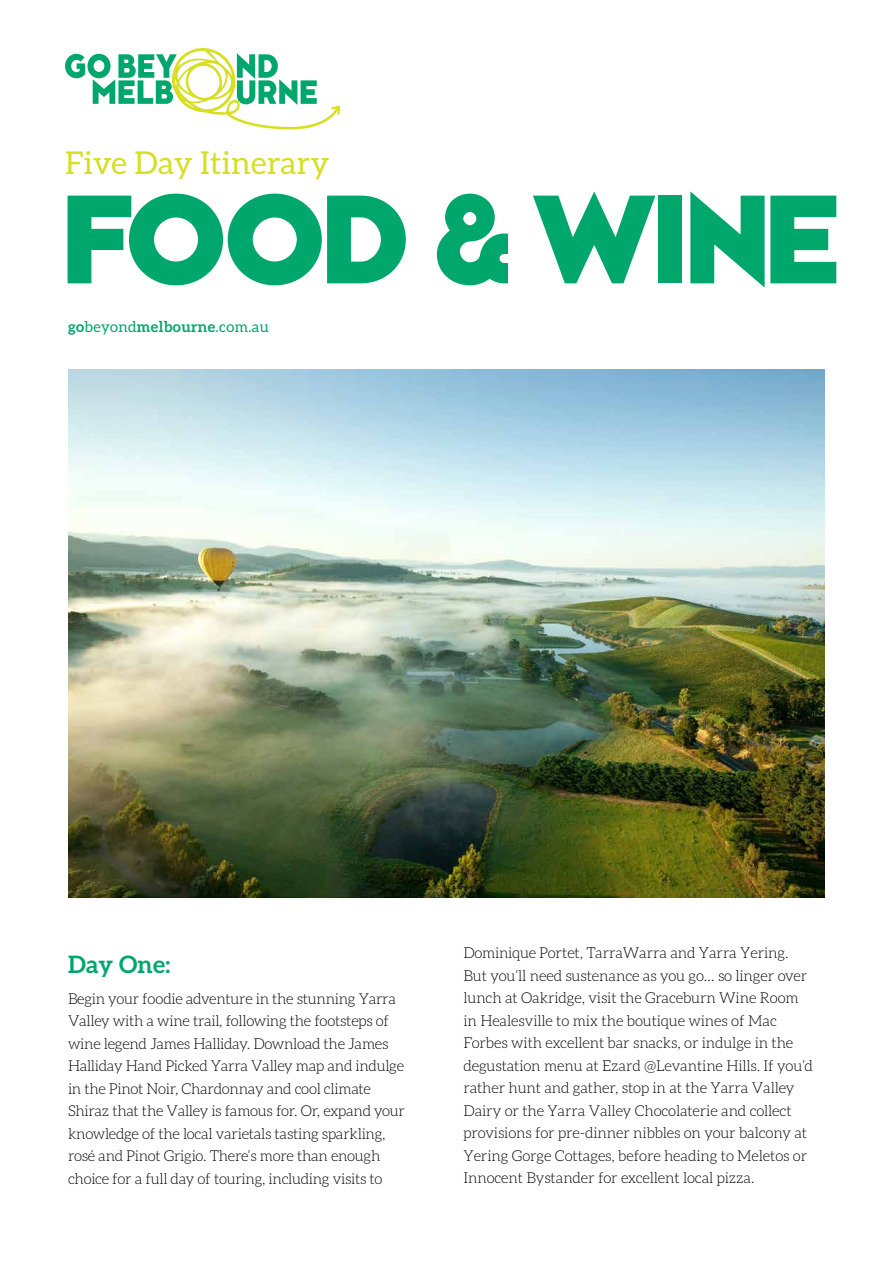
<style>
.page{position:relative;width:893px;height:1263px;background:#fff}
.page>*{position:absolute;margin:0;border:0;box-sizing:border-box;transform-origin:0 0}
.t1{font:800 117px "Kessel 105";letter-spacing:-.05em;color:#00a76d}
.t2{font:31.5px "Aleo";letter-spacing:.01em;color:#d7df23}
.t3{font:700 24px "Aleo";letter-spacing:.01em;color:#00a76d}
.t4{font:300 15px/22.5px "Aleo";letter-spacing:-.02em;color:#000}
.t5{font:15px "Aleo";letter-spacing:.02em;color:#00a76d}
.s1{font-weight:700}
</style>
<div class="page">
<img style="left:68px;top:370px;width:757px;height:528px">
<svg style="left:65px;top:47px;width:275px;height:83px"></svg>
<h2 class="t2" style="left:65px;top:146px;width:266px">Five Day Itinerary</h2>
<h1 class="t1" style="left:61px;top:174px;width:781px">FOOD &amp; WINE</h1>
<p class="t5" style="left:68px;top:318px;width:202px"><span class="s1">go</span>beyond<span class="s1">melbourne</span>.com.au</p>
<h3 class="t3" style="left:68px;top:950px;width:104px">Day One:</h3>
<p class="t4" style="left:68px;top:987px;width:339px">Begin your foodie adventure in the stunning Yarra Valley with a wine trail, following the footsteps of wine legend James Halliday. Download the James Halliday Hand Picked Yarra Valley map and indulge in the Pinot Noir, Chardonnay and cool climate Shiraz that the Valley is famous for. Or, expand your knowledge of the local varietals tasting sparkling, rosé and Pinot Grigio. There’s more than enough choice for a full day of touring, including visits to</p>
<p class="t4" style="left:463px;top:942px;width:351px">Dominique Portet, TarraWarra and Yarra Yering.<br>But you’ll need sustenance as you go… so linger over lunch at Oakridge, visit the Graceburn Wine Room in Healesville to mix the boutique wines of Mac Forbes with excellent bar snacks, or indulge in the degustation menu at Ezard @Levantine Hills. If you’d rather hunt and gather, stop in at the Yarra Valley Dairy or the Yarra Valley Chocolaterie and collect provisions for pre-dinner nibbles on your balcony at Yering Gorge Cottages, before heading to Meletos or Innocent Bystander for excellent local pizza.</p>
</div>
